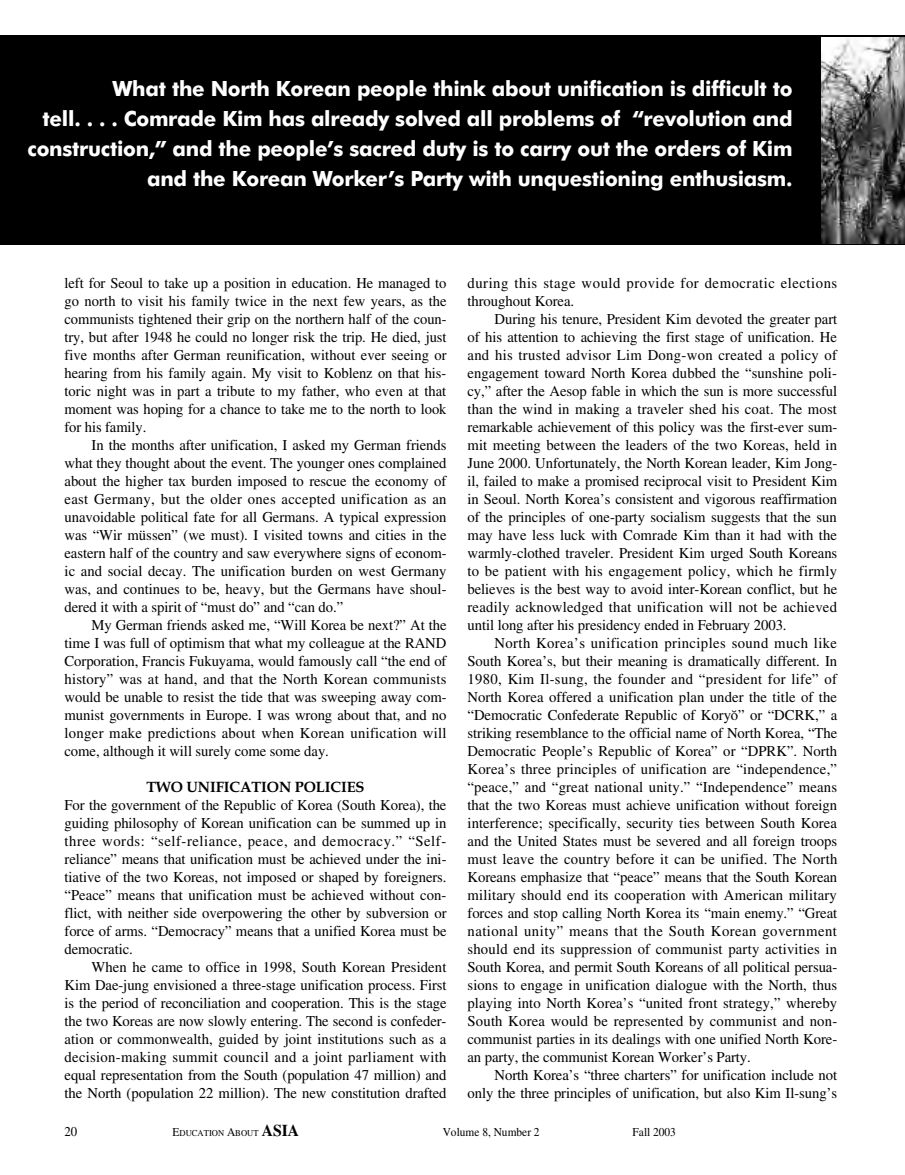
<style>
.page{position:relative;width:905px;height:1175px;background:#fff}
.page>*{position:absolute;margin:0;border:0;box-sizing:border-box;transform-origin:0 0}
.t1{font:700 21px/30px "Futura BT";letter-spacing:-.015em;color:#fff;text-align:right}
.t2{font:15px/18px "EAA Times";letter-spacing:-.005em;color:#000;text-align:justify}
.t3{font:15px/18px "EAA Times";letter-spacing:.035em;color:#000}
.t4{font:700 15px "Book Antiqua";letter-spacing:-.005em;color:#000}
.t5{font:13.5px "EAA Times";color:#000;scale:.95 1}
.t6{font:12px "EAA Times";color:#000;scale:.95 1}
.t7{font:9px "EAA Times";color:#000;scale:.95 1}
.s1{font-size:12px}
.s2{font-weight:700;font-size:16.5px}
</style>
<div class="page">
<div style="left:0;top:35px;width:904px;height:210px;background:#000"></div>
<img style="left:821px;top:37px;width:83px;height:206px">
<p class="t1" style="left:27px;top:76px;width:766px">What the North Korean people think about unification is difficult to<br>tell. . . . Comrade Kim has already solved all problems of “revolution and construction,” and the people’s sacred duty is to carry out the orders of Kim and the Korean Worker’s Party with unquestioning enthusiasm.</p>
<p class="t2" style="left:64px;top:276px;width:383px">left for Seoul to take up a position in education. He managed to go north to visit his family twice in the next few years, as the communists tightened their grip on the northern half of the coun&shy;try, but after 1948 he could no longer risk the trip. He died, just five months after German reunification, without ever seeing or hearing from his family again. My visit to Koblenz on that his&shy;toric night was in part a tribute to my father, who even at that moment was hoping for a chance to take me to the north to look for his family.</p>
<p class="t2" style="left:65px;top:438px;width:383px;text-indent:27px">In the months after unification, I asked my German friends what they thought about the event. The younger ones complained about the higher tax burden imposed to rescue the economy of east Germany, but the older ones accepted unification as an unavoidable political fate for all Germans. A typical expression was “Wir müssen” (we must). I visited towns and cities in the eastern half of the country and saw everywhere signs of econom&shy;ic and social decay. The unification burden on west Germany was, and continues to be, heavy, but the Germans have shoul&shy;dered it with a spirit of “must do” and “can do.”</p>
<p class="t2" style="left:65px;top:618px;width:383px;text-indent:27px">My German friends asked me, “Will Korea be next?” At the time I was full of optimism that what my colleague at the RAND Corporation, Francis Fukuyama, would famously call “the end of history” was at hand, and that the North Korean communists would be unable to resist the tide that was sweeping away com&shy;munist governments in Europe. I was wrong about that, and no longer make predictions about when Korean unification will come, although it will surely come some day.</p>
<p class="t4" style="left:146px;top:778px;width:219px">TWO UNIFICATION POLICIES</p>
<p class="t2" style="left:65px;top:798px;width:383px">For the government of the Republic of Korea (South Korea), the guiding philosophy of Korean unification can be summed up in three words: “self-reliance, peace, and democracy.” “Self&shy;reliance” means that unification must be achieved under the ini&shy;tiative of the two Koreas, not imposed or shaped by foreigners. “Peace” means that unification must be achieved without con&shy;flict, with neither side overpowering the other by subversion or force of arms. “Democracy” means that a unified Korea must be democratic.</p>
<p class="t2" style="left:65px;top:960px;width:383px;text-indent:27px">When he came to office in 1998, South Korean President Kim Dae-jung envisioned a three-stage unification process. First is the period of reconciliation and cooperation. This is the stage the two Koreas are now slowly entering. The second is confeder&shy;ation or commonwealth, guided by joint institutions such as a decision-making summit council and a joint parliament with equal representation from the South (population 47 million) and the North (population 22 million). The new constitution drafted</p>
<p class="t3" style="left:467px;top:276px;width:371px">during this stage would provide for democratic elections throughout Korea.</p>
<p class="t2" style="left:467px;top:312px;width:371px;text-indent:27px">During his tenure, President Kim devoted the greater part of his attention to achieving the first stage of unification. He and his trusted advisor Lim Dong-won created a policy of engagement toward North Korea dubbed the “sunshine poli&shy;cy,” after the Aesop fable in which the sun is more successful than the wind in making a traveler shed his coat. The most remarkable achievement of this policy was the first-ever sum&shy;mit meeting between the leaders of the two Koreas, held in June 2000. Unfortunately, the North Korean leader, Kim Jong&shy;il, failed to make a promised reciprocal visit to President Kim in Seoul. North Korea’s consistent and vigorous reaffirmation of the principles of one-party socialism suggests that the sun may have less luck with Comrade Kim than it had with the warmly-clothed traveler. President Kim urged South Koreans to be patient with his engagement policy, which he firmly believes is the best way to avoid inter-Korean conflict, but he readily acknowledged that unification will not be achieved until long after his presidency ended in February 2003.</p>
<p class="t2" style="left:467px;top:636px;width:371px;text-indent:27px">North Korea’s unification principles sound much like South Korea’s, but their meaning is dramatically different. In 1980, Kim Il-sung, the founder and “president for life” of North Korea offered a unification plan under the title of the “Democratic Confederate Republic of Kory˘o” or “DCRK,” a striking resemblance to the official name of North Korea, “The Democratic People’s Republic of Korea” or “DPRK”. North Korea’s three principles of unification are “independence,” “peace,” and “great national unity.” “Independence” means that the two Koreas must achieve unification without foreign interference; specifically, security ties between South Korea and the United States must be severed and all foreign troops must leave the country before it can be unified. The North Koreans emphasize that “peace” means that the South Korean military should end its cooperation with American military forces and stop calling North Korea its “main enemy.” “Great national unity” means that the South Korean government should end its suppression of communist party activities in South Korea, and permit South Koreans of all political persua&shy;sions to engage in unification dialogue with the North, thus playing into North Korea’s “united front strategy,” whereby South Korea would be represented by communist and non&shy;communist parties in its dealings with one unified North Kore&shy;an party, the communist Korean Worker’s Party.</p>
<p class="t2" style="left:467px;top:1068px;width:371px;text-align:right">North Korea’s “three charters” for unification include not only the three principles of unification, but also Kim Il-sung’s</p>
<p class="t5" style="left:65px;top:1126px;width:15px">20</p>
<p class="t7" style="left:173px;top:1129px;width:135px"><span class="s1">E</span>DUCATION <span class="s1">A</span>BOUT <span class="s2">ASIA</span></p>
<p class="t6" style="left:443px;top:1127px;width:103px">Volume 8, Number 2</p>
<p class="t6" style="left:632px;top:1127px;width:47px">Fall 2003</p>
</div>
